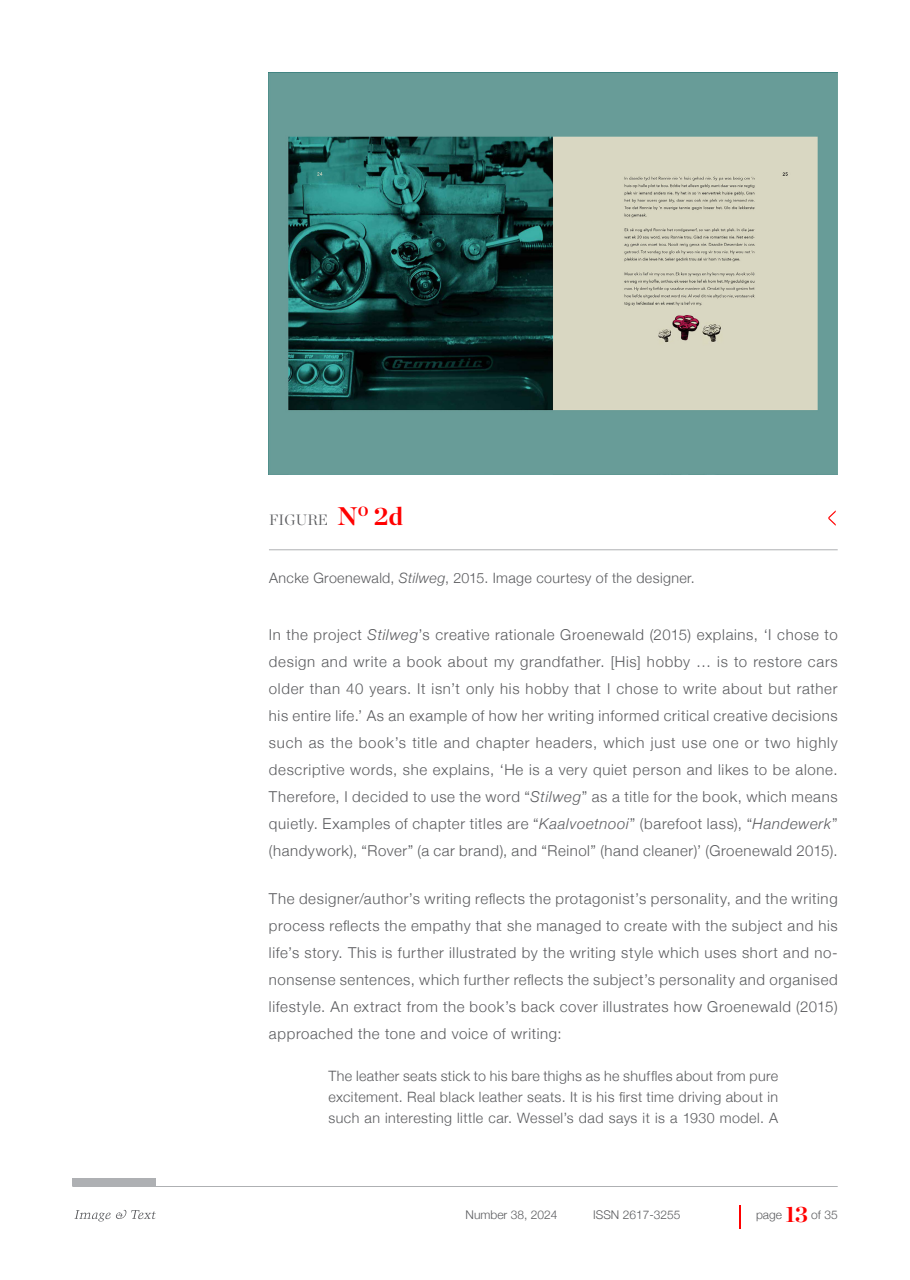
<style>
.page{position:relative;width:910px;height:1280px;background:#fff}
.page>*{position:absolute;margin:0;border:0;box-sizing:border-box;transform-origin:0 0}
.Body{font:300 15px/27px "Helvetica Neue";letter-spacing:.04em;color:#5a5b5e;text-align:justify}
.Figure_caption_header{font:300 15px "Chronicle Display";letter-spacing:.01em;color:#5a5b5e}
.indented_quote{font:300 14.25px/21px "Helvetica Neue";letter-spacing:.03em;color:#5a5b5e;text-align:justify}
.FIGURE_CAPTION_NEW{font:300 14.25px "Helvetica Neue";letter-spacing:.025em;color:#5a5b5e}
.t1{font:300 12px "Helvetica Neue";color:#5a5b5e}
.s1{font-weight:700;font-size:25.5px;color:#f00}
.s2{font-style:italic}
.s3{font-family:"Chronicle Display";font-weight:700;font-size:22.5px;color:#f00}
</style>
<div class="page">
<svg style="left:740px;top:1205px;width:1px;height:24px"></svg>
<hr style="left:72px;top:1186px;width:766px;height:1px;background:#aeb0b3">
<svg style="left:74px;top:1210px;width:82px;height:11px"></svg>
<div style="left:72px;top:1179px;width:84px;height:7px;background:#aeb0b3"></div>
<img style="left:269px;top:72px;width:569px;height:403px">
<hr style="left:269px;top:549px;width:569px;height:1px;background:#aeb0b3">
<svg style="left:828px;top:510px;width:8px;height:16px"></svg>
<p class="Figure_caption_header" style="left:269px;top:508px;width:136px">FIGURE <span class="s1">N</span><sup>o</sup> <span class="s1">2d</span></p>
<p class="FIGURE_CAPTION_NEW" style="left:269px;top:567px;width:427px">Ancke Groenewald, <span class="s2">Stilweg</span>, 2015. Image courtesy of the designer.</p>
<p class="Body" style="left:269px;top:620px;width:570px">In the project <span class="s2">Stilweg</span>’s creative rationale Groenewald (2015) explains, ‘I chose to design and write a book about my grandfather. [His] hobby … is to restore cars older than 40 years. It isn’t only his hobby that I chose to write about but rather his entire life.’ As an example of how her writing informed critical creative decisions such as the book’s title and chapter headers, which just use one or two highly descriptive words, she explains, ‘He is a very quiet person and likes to be alone.<br>Therefore, I decided to use the word “<span class="s2">Stilweg</span>” as a title for the book, which means quietly. Examples of chapter titles are “<span class="s2">Kaalvoetnooi</span>” (barefoot lass), “<span class="s2">Handewerk</span>” (handywork), “Rover” (a car brand), and “Reinol” (hand cleaner)’ (Groenewald 2015).</p>
<p class="Body" style="left:269px;top:884px;width:570px">The designer/author’s writing reflects the protagonist’s personality, and the writing process reflects the empathy that she managed to create with the subject and his life’s story. This is further illustrated by the writing style which uses short and no&shy;nonsense sentences, which further reflects the subject’s personality and organised lifestyle. An extract from the book’s back cover illustrates how Groenewald (2015) approached the tone and voice of writing:</p>
<p class="indented_quote" style="left:328px;top:1065px;width:451px">The leather seats stick to his bare thighs as he shuffles about from pure excitement. Real black leather seats. It is his first time driving about in such an interesting little car. Wessel’s dad says it is a 1930 model. A</p>
<p class="t1" style="left:466px;top:1205px;width:93px">Number 38, 2024</p>
<p class="t1" style="left:593px;top:1205px;width:89px">ISSN 2617-3255</p>
<p class="t1" style="left:756px;top:1205px;width:83px">page <span class="s3">13</span> of 35</p>
</div>
